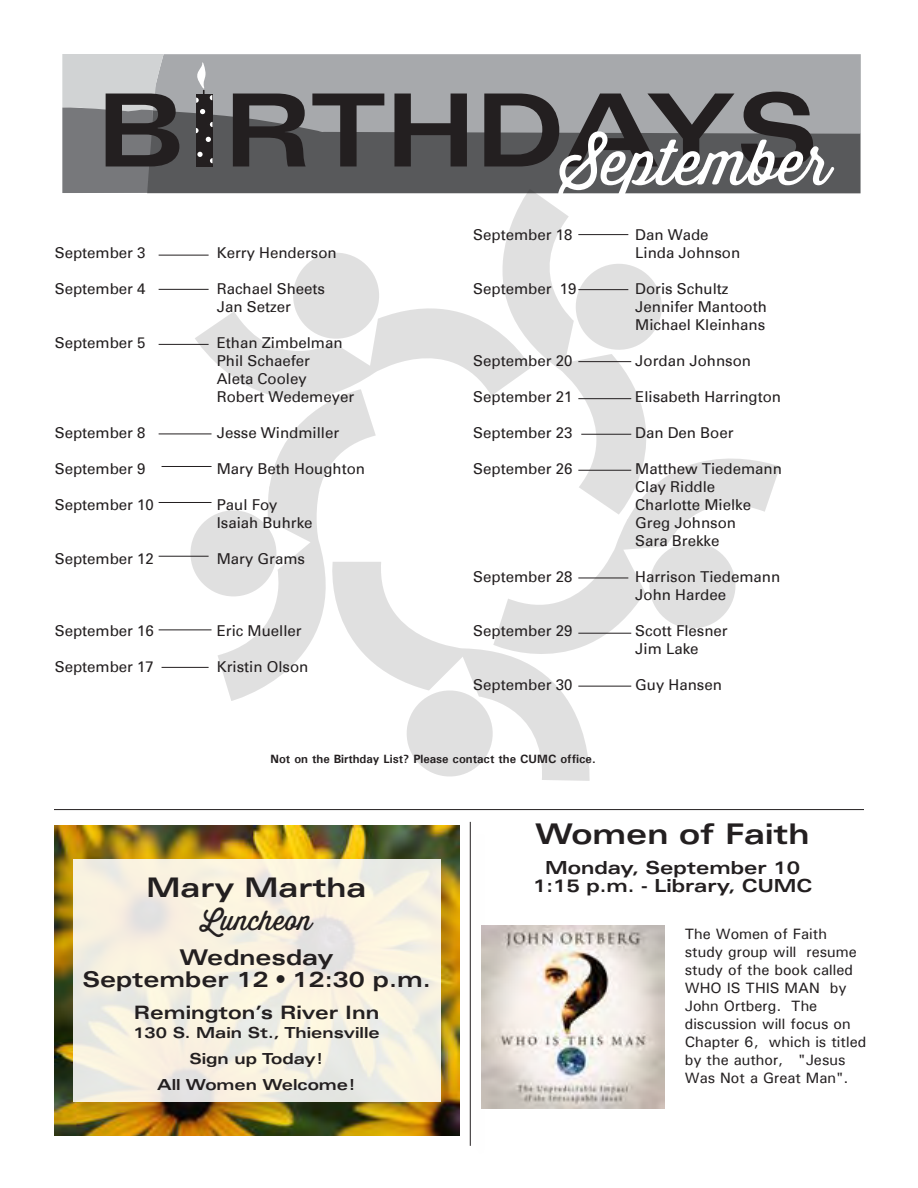
<style>
.page{position:relative;width:918px;height:1188px;background:#fff}
.page>*{position:absolute;margin:0;border:0;box-sizing:border-box;transform-origin:0 0}
.t1{font:62.7px "Thirsty Soft";color:#fff}
.t2{font:700 expanded 28.5px "Univers LT Std";color:#231f20}
.t3{font:700 expanded 27px "Univers LT Std";color:#231f20}
.t4{font:27px "Thirsty Soft";color:#231f20}
.t5{font:700 expanded 21.75px "Univers LT Std";color:#231f20}
.t6{font:700 expanded 18.45px "Univers LT Std";color:#231f20}
.t7{font:700 expanded 18px "Univers LT Std";color:#231f20}
.t8{font:700 expanded 15.15px "Univers LT Std";color:#231f20}
.t9{font:15px "Univers";color:#231f20}
.t10{font:500 15px/18px "Univers";color:#231f20}
.t11{font:700 12px "Univers";color:#231f20}
.s1{font-family:"Univers";font-weight:400;font-stretch:normal}
</style>
<div class="page">
<img style="left:54px;top:825px;width:405px;height:311px">
<hr style="left:54px;top:809px;width:810px;height:1px;background:#231f20">
<div style="left:179px;top:54px;width:682px;height:56px;background:#a7a9ac"></div>
<svg style="left:179px;top:110px;width:682px;height:83px;background:#5e5f61"></svg>
<svg style="left:62px;top:54px;width:117px;height:139px;background:#7f7f81"></svg>
<div style="left:196px;top:94px;width:16px;height:72px;background:#231f20"></div>
<svg style="left:233px;top:94px;width:73px;height:72px;background:#434143"></svg>
<svg style="left:312px;top:94px;width:72px;height:72px;background:#5b5b5d"></svg>
<svg style="left:394px;top:94px;width:73px;height:72px;background:#4d4b4d"></svg>
<svg style="left:484px;top:94px;width:250px;height:72px;background:#575658"></svg>
<svg style="left:741px;top:92px;width:72px;height:76px;background:#4e4d4f"></svg>
<svg style="left:200px;top:109px;width:5px;height:5px"></svg>
<svg style="left:206px;top:137px;width:5px;height:5px"></svg>
<svg style="left:197px;top:152px;width:6px;height:5px"></svg>
<svg style="left:210px;top:158px;width:3px;height:5px"></svg>
<svg style="left:196px;top:128px;width:3px;height:5px"></svg>
<svg style="left:210px;top:122px;width:3px;height:5px"></svg>
<svg style="left:193px;top:58px;width:19px;height:45px"></svg>
<div style="left:190px;top:510px;width:86px;height:86px;background:#e0e0e0;border-radius:50%"></div>
<svg style="left:297px;top:253px;width:79px;height:26px"></svg>
<svg style="left:195px;top:279px;width:256px;height:155px"></svg>
<svg style="left:451px;top:189px;width:234px;height:239px"></svg>
<svg style="left:376px;top:562px;width:25px;height:118px;fill:#e0e0e0"></svg>
<svg style="left:401px;top:428px;width:379px;height:353px"></svg>
<svg style="left:218px;top:389px;width:158px;height:312px"></svg>
<hr style="left:578px;top:234px;width:50px;height:1px;background:#231f20">
<hr style="left:578px;top:289px;width:50px;height:1px;background:#231f20">
<hr style="left:578px;top:361px;width:53px;height:1px;background:#231f20">
<hr style="left:578px;top:398px;width:53px;height:1px;background:#231f20">
<hr style="left:581px;top:434px;width:50px;height:1px;background:#231f20">
<hr style="left:578px;top:470px;width:53px;height:1px;background:#231f20">
<hr style="left:578px;top:686px;width:53px;height:1px;background:#231f20">
<hr style="left:578px;top:578px;width:50px;height:1px;background:#231f20">
<hr style="left:578px;top:633px;width:53px;height:1px;background:#231f20">
<hr style="left:159px;top:255px;width:50px;height:1px;background:#231f20">
<hr style="left:159px;top:289px;width:50px;height:1px;background:#231f20">
<hr style="left:159px;top:344px;width:50px;height:1px;background:#231f20">
<hr style="left:159px;top:434px;width:53px;height:1px;background:#231f20">
<hr style="left:162px;top:466px;width:50px;height:1px;background:#231f20">
<hr style="left:159px;top:502px;width:53px;height:1px;background:#231f20">
<hr style="left:159px;top:630px;width:53px;height:1px;background:#231f20">
<hr style="left:162px;top:667px;width:47px;height:1px;background:#231f20">
<hr style="left:159px;top:556px;width:50px;height:1px;background:#231f20">
<div style="left:76px;top:862px;width:384px;height:260px;background:#231f20;opacity:.2"></div>
<svg style="left:73px;top:860px;width:367px;height:242px;background:#f4efe1"></svg>
<img style="left:489px;top:925px;width:176px;height:183px">
<div style="left:473px;top:826px;width:16px;height:337px;background:#231f20;opacity:.2"></div>
<hr style="left:470px;top:822px;width:1px;height:324px;background:#231f20">
<p class="t9" style="left:55px;top:244px;width:92px">September 3</p>
<p class="t9" style="left:217px;top:244px;width:122px">Kerry Henderson</p>
<p class="t9" style="left:55px;top:280px;width:92px">September 4</p>
<p class="t9" style="left:217px;top:280px;width:110px">Rachael Sheets</p>
<p class="t9" style="left:217px;top:298px;width:76px">Jan Setzer</p>
<p class="t9" style="left:55px;top:334px;width:92px">September 5</p>
<p class="t9" style="left:217px;top:334px;width:127px">Ethan Zimbelman</p>
<p class="t9" style="left:217px;top:352px;width:95px">Phil Schaefer</p>
<p class="t9" style="left:217px;top:370px;width:92px">Aleta Cooley</p>
<p class="t9" style="left:217px;top:388px;width:139px">Robert Wedemeyer</p>
<p class="t9" style="left:55px;top:424px;width:92px">September 8</p>
<p class="t9" style="left:217px;top:424px;width:124px">Jesse Windmiller</p>
<p class="t9" style="left:55px;top:460px;width:92px">September 9</p>
<p class="t9" style="left:217px;top:460px;width:150px">Mary Beth Houghton</p>
<p class="t9" style="left:55px;top:496px;width:101px">September 10</p>
<p class="t9" style="left:217px;top:496px;width:62px">Paul Foy</p>
<p class="t9" style="left:217px;top:514px;width:97px">Isaiah Buhrke</p>
<p class="t9" style="left:55px;top:550px;width:101px">September 12</p>
<p class="t9" style="left:217px;top:550px;width:90px">Mary Grams</p>
<p class="t9" style="left:55px;top:622px;width:101px">September 16</p>
<p class="t9" style="left:217px;top:622px;width:87px">Eric Mueller</p>
<p class="t9" style="left:55px;top:658px;width:101px">September 17</p>
<p class="t9" style="left:217px;top:658px;width:93px">Kristin Olson</p>
<p class="t1" style="left:561px;top:117px;width:271px">September</p>
<p class="t9" style="left:473px;top:226px;width:101px">September 18</p>
<p class="t9" style="left:635px;top:226px;width:75px">Dan Wade</p>
<p class="t9" style="left:635px;top:244px;width:107px">Linda Johnson</p>
<p class="t9" style="left:473px;top:280px;width:105px">September 19</p>
<p class="t9" style="left:635px;top:280px;width:95px">Doris Schultz</p>
<p class="t9" style="left:635px;top:298px;width:133px">Jennifer Mantooth</p>
<p class="t9" style="left:635px;top:316px;width:132px">Michael Kleinhans</p>
<p class="t9" style="left:473px;top:352px;width:101px">September 20</p>
<p class="t9" style="left:635px;top:352px;width:117px">Jordan Johnson</p>
<p class="t9" style="left:473px;top:388px;width:101px">September 21</p>
<p class="t9" style="left:635px;top:388px;width:147px">Elisabeth Harrington</p>
<p class="t9" style="left:473px;top:424px;width:101px">September 23</p>
<p class="t9" style="left:635px;top:424px;width:100px">Dan Den Boer</p>
<p class="t9" style="left:473px;top:460px;width:101px">September 26</p>
<p class="t9" style="left:635px;top:460px;width:148px">Matthew Tiedemann</p>
<p class="t9" style="left:635px;top:478px;width:82px">Clay Riddle</p>
<p class="t9" style="left:635px;top:496px;width:117px">Charlotte Mielke</p>
<p class="t9" style="left:635px;top:514px;width:102px">Greg Johnson</p>
<p class="t9" style="left:635px;top:532px;width:86px">Sara Brekke</p>
<p class="t9" style="left:473px;top:568px;width:101px">September 28</p>
<p class="t9" style="left:635px;top:568px;width:147px">Harrison Tiedemann</p>
<p class="t9" style="left:635px;top:586px;width:92px">John Hardee</p>
<p class="t9" style="left:473px;top:622px;width:101px">September 29</p>
<p class="t9" style="left:635px;top:622px;width:94px">Scott Flesner</p>
<p class="t9" style="left:635px;top:640px;width:65px">Jim Lake</p>
<p class="t9" style="left:473px;top:676px;width:101px">September 30</p>
<p class="t9" style="left:635px;top:676px;width:88px">Guy Hansen</p>
<p class="t11" style="left:270px;top:751px;width:327px">Not on the Birthday List? Please contact the CUMC office.</p>
<p class="t3" style="left:147px;top:872px;width:222px">Mary Martha</p>
<p class="t4" style="left:201px;top:901px;width:113px">Luncheon</p>
<p class="t5" style="left:180px;top:945px;width:156px">Wednesday</p>
<p class="t5" style="left:82px;top:967px;width:350px">September 12 <span class="s1">•</span> 12:30 p.m.</p>
<p class="t6" style="left:134px;top:1002px;width:247px">Remington’s River Inn</p>
<p class="t8" style="left:133px;top:1024px;width:248px">130 S. Main St., Thiensville</p>
<p class="t8" style="left:189px;top:1050px;width:136px">Sign up Today!</p>
<p class="t8" style="left:157px;top:1076px;width:201px">All Women Welcome!</p>
<p class="t2" style="left:535px;top:818px;width:276px">Women of Faith</p>
<p class="t7" style="left:545px;top:858px;width:257px">Monday, September 10</p>
<p class="t7" style="left:533px;top:876px;width:281px">1:15 p.m. - Library, CUMC</p>
<p class="t10" style="left:685px;top:924px;width:183px">The Women of Faith study group will resume study of the book called<br>WHO IS THIS MAN by<br>John Ortberg. The discussion will focus on<br>Chapter 6, which is titled by the author, "Jesus<br>Was Not a Great Man".</p>
</div>
